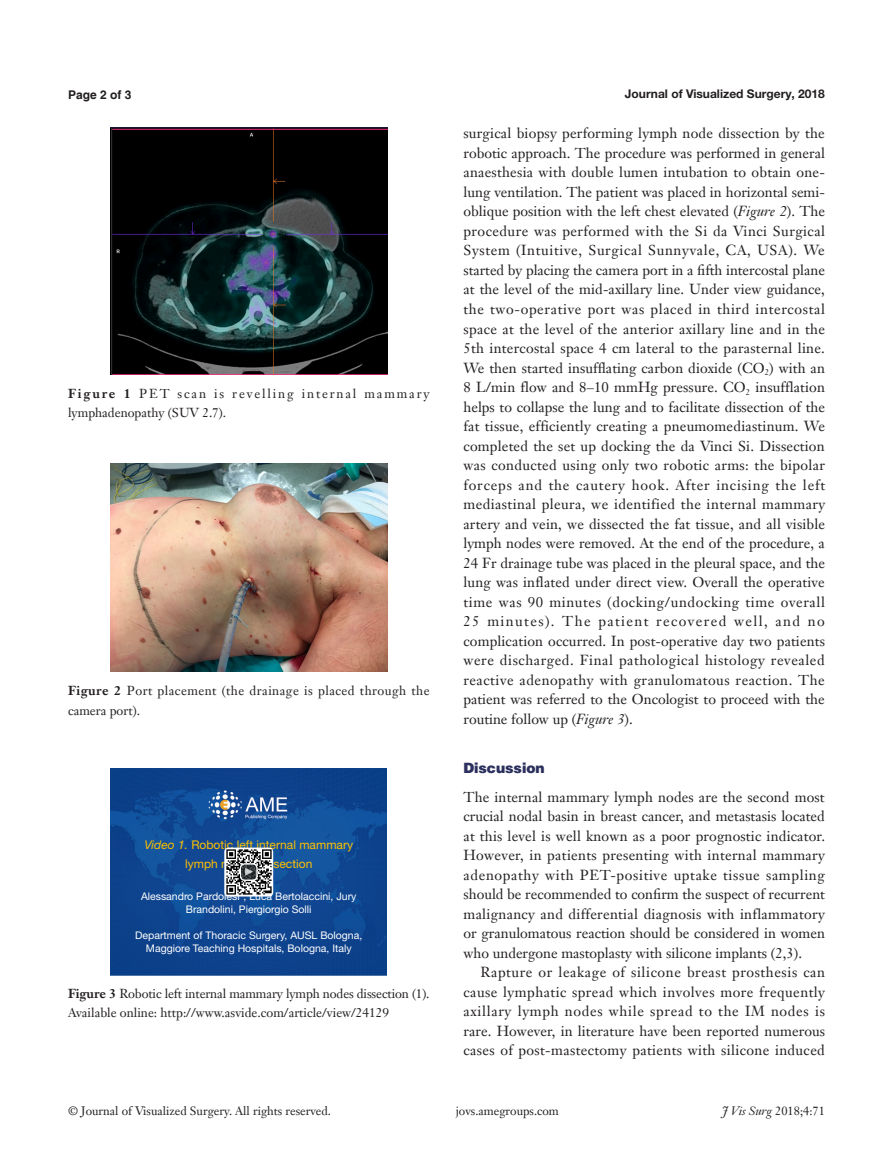
<style>
.page{position:relative;width:893px;height:1170px;background:#fff}
.page>*{position:absolute;margin:0;border:0;box-sizing:border-box;transform-origin:0 0}
.t1{font:14.25px/19.5px "Janson Text LT";color:#231f20;text-align:justify}
.一级标题-6_5{font:900 14.25px "Helvetica";color:#2c305d}
.t2{font:12.75px "Janson Text LT";color:#231f20}
.t3{font:12.75px/19.5px "Janson Text LT";letter-spacing:.14em;color:#231f20}
.t4{font:12.75px/19.5px "Janson Text LT";letter-spacing:.035em;color:#231f20}
.t5{font:12px "Janson Text LT";color:#231f20}
.t6{font:12px/19.4px "Helvetica Neue LT Pro";color:#ffc000;text-align:center}
.t7{font:700 12px "Helvetica Neue LT Pro";color:#231f20}
.t8{font:700 12px "Helvetica";color:#231f20}
.t9{font:11.55px "Times New Roman";color:#fff}
.t10{font:10.5px/12.8px "Helvetica Neue LT Pro";color:#fff;text-align:center}
.s1{font-weight:700}
.s2{font-style:italic}
</style>
<div class="page">
<img style="left:111px;top:128px;width:276px;height:246px">
<img style="left:111px;top:464px;width:276px;height:207px">
<img style="left:111px;top:768px;width:276px;height:207px">
<svg style="left:224px;top:847px;width:49px;height:49px"></svg>
<img style="left:225px;top:848px;width:47px;height:47px">
<svg style="left:240px;top:863px;width:17px;height:17px"></svg>
<div style="left:240px;top:863px;width:17px;height:17px;border:1px solid #fff;border-radius:4px"></div>
<p class="t8" style="left:68px;top:88px;width:65px">Page 2 of 3</p>
<p class="t3" style="left:68px;top:383px;width:363px"><span class="s1">Figure 1</span> PET scan is revelling internal mammary lymphadenopathy (SUV 2.7).</p>
<p class="t4" style="left:68px;top:680px;width:363px"><span class="s1">Figure 2</span> Port placement (the drainage is placed through the camera port).</p>
<p class="t6" style="left:144px;top:834px;width:210px"><span class="s2">Video 1.</span> Robotic left internal mammary lymph nodes dissection</p>
<p class="t10" style="left:141px;top:889px;width:217px">Alessandro Pardolesi*, Luca Bertolaccini, Jury<br>Brandolini, Piergiorgio Solli</p>
<p class="t10" style="left:135px;top:928px;width:229px">Department of Thoracic Surgery, AUSL Bologna,<br>Maggiore Teaching Hospitals, Bologna, Italy</p>
<p class="t9" style="left:257px;top:866px;width:13px;rotate:90deg">▲</p>
<p class="t2" style="left:68px;top:984px;width:363px"><span class="s1">Figure 3</span> Robotic left internal mammary lymph nodes dissection (1).</p>
<p class="t2" style="left:68px;top:1004px;width:322px">Available online: http://www.asvide.com/article/view/24129</p>
<p class="t7" style="left:625px;top:86px;width:202px">Journal of Visualized Surgery, 2018</p>
<p class="t1" style="left:463px;top:124px;width:363px">surgical biopsy performing lymph node dissection by the robotic approach. The procedure was performed in general anaesthesia with double lumen intubation to obtain one&shy;lung ventilation. The patient was placed in horizontal semi&shy;oblique position with the left chest elevated (<span class="s2">Figure 2</span>). The procedure was performed with the Si da Vinci Surgical System (Intuitive, Surgical Sunnyvale, CA, USA). We started by placing the camera port in a fifth intercostal plane at the level of the mid-axillary line. Under view guidance, the two-operative port was placed in third intercostal space at the level of the anterior axillary line and in the 5th intercostal space 4 cm lateral to the parasternal line.<br>We then started insufflating carbon dioxide (CO<sub>2</sub>) with an 8 L/min flow and 8–10 mmHg pressure. CO<sub>2</sub> insufflation helps to collapse the lung and to facilitate dissection of the fat tissue, efficiently creating a pneumomediastinum. We completed the set up docking the da Vinci Si. Dissection was conducted using only two robotic arms: the bipolar forceps and the cautery hook. After incising the left mediastinal pleura, we identified the internal mammary artery and vein, we dissected the fat tissue, and all visible lymph nodes were removed. At the end of the procedure, a 24 Fr drainage tube was placed in the pleural space, and the lung was inflated under direct view. Overall the operative time was 90 minutes (docking/undocking time overall 25 minutes). The patient recovered well, and no complication occurred. In post-operative day two patients were discharged. Final pathological histology revealed reactive adenopathy with granulomatous reaction. The patient was referred to the Oncologist to proceed with the routine follow up (<span class="s2">Figure 3</span>).</p>
<p class="一级标题-6_5" style="left:463px;top:758px;width:83px">Discussion</p>
<p class="t1" style="left:463px;top:787px;width:363px">The internal mammary lymph nodes are the second most crucial nodal basin in breast cancer, and metastasis located at this level is well known as a poor prognostic indicator.<br>However, in patients presenting with internal mammary adenopathy with PET-positive uptake tissue sampling should be recommended to confirm the suspect of recurrent malignancy and differential diagnosis with inflammatory or granulomatous reaction should be considered in women who undergone mastoplasty with silicone implants (2,3).</p>
<p class="t1" style="left:463px;top:962px;width:363px;text-indent:17px">Rapture or leakage of silicone breast prosthesis can cause lymphatic spread which involves more frequently axillary lymph nodes while spread to the IM nodes is rare. However, in literature have been reported numerous cases of post-mastectomy patients with silicone induced</p>
<p class="t5" style="left:68px;top:1103px;width:264px">© Journal of Visualized Surgery. All rights reserved.</p>
<p class="t5" style="left:456px;top:1103px;width:105px">jovs.amegroups.com</p>
<p class="t5" style="left:722px;top:1103px;width:104px"><span class="s2">J Vis Surg</span> 2018;4:71</p>
</div>
